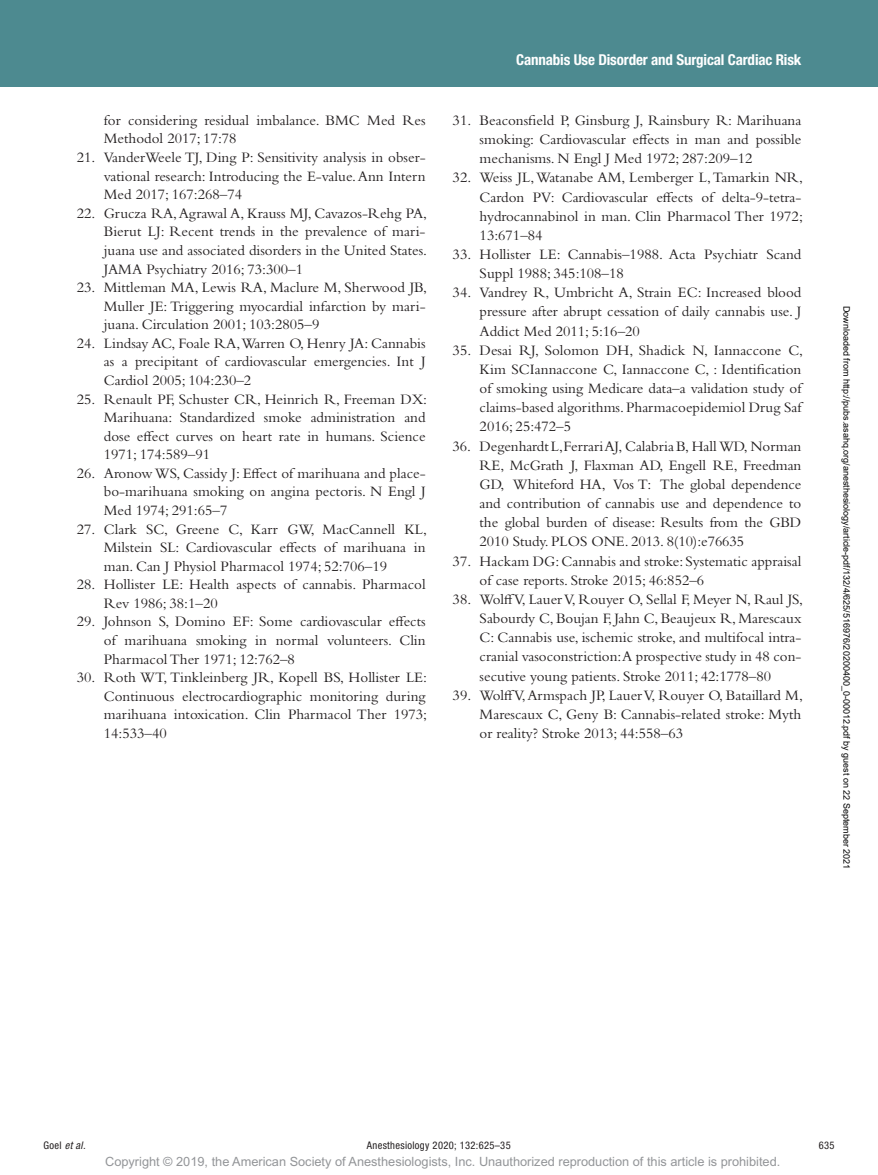
<style>
.page{position:relative;width:878px;height:1175px;background:#fff}
.page>*{position:absolute;margin:0;border:0;box-sizing:border-box;transform-origin:0 0}
.t1{font:15px/19.2px "Bembo Std";color:#231f20;text-align:justify}
.t2{font:700 condensed 15px "Helvetica Neue LT Std";letter-spacing:-.01em;color:#fff}
.t3{font:12.75px "Arial MT Std";color:#939598}
.t4{font:condensed 10.5px "Helvetica Neue LT Std";letter-spacing:.03em;color:#231f20}
.t5{font:italic condensed 10.5px "Helvetica Neue LT Std";color:#231f20}
.t6{font:9px "Arial";color:#000}
.s1{font-style:normal}
</style>
<div class="page">
<div style="left:0;top:0;width:878px;height:86px;background:#4d8a90"></div>
<p class="t1" style="left:104px;top:111px;width:323px;line-height:18.6px">for considering residual imbalance. BMC Med Res<br>Methodol 2017; 17:78</p>
<p class="t1" style="left:104px;top:148px;width:323px;line-height:18.6px;text-indent:-27px">21. VanderWeele TJ, Ding P: Sensitivity analysis in obser&shy;vational research: Introducing the E-value. Ann Intern Med 2017; 167:268–74</p>
<p class="t1" style="left:104px;top:203px;width:325px;line-height:18.6px;text-indent:-27px">22. Grucza RA, Agrawal A, Krauss MJ, Cavazos-Rehg PA, Bierut LJ: Recent trends in the prevalence of mari&shy;juana use and associated disorders in the United States.<br>JAMA Psychiatry 2016; 73:300–1</p>
<p class="t1" style="left:104px;top:278px;width:325px;line-height:18.6px;text-indent:-27px">23. Mittleman MA, Lewis RA, Maclure M, Sherwood JB, Muller JE: Triggering myocardial infarction by mari&shy;juana. Circulation 2001; 103:2805–9</p>
<p class="t1" style="left:104px;top:333px;width:323px;line-height:18.6px;text-indent:-27px">24. Lindsay AC, Foale RA, Warren O, Henry JA: Cannabis as a precipitant of cardiovascular emergencies. Int J Cardiol 2005; 104:230–2</p>
<p class="t1" style="left:104px;top:389px;width:325px;line-height:18.6px;text-indent:-27px">25. Renault PF, Schuster CR, Heinrich R, Freeman DX:<br>Marihuana: Standardized smoke administration and dose effect curves on heart rate in humans. Science 1971; 174:589–91</p>
<p class="t1" style="left:104px;top:463px;width:323px;line-height:18.6px;text-indent:-27px">26. Aronow WS, Cassidy J: Effect of marihuana and place&shy;bo-marihuana smoking on angina pectoris. N Engl J Med 1974; 291:65–7</p>
<p class="t1" style="left:104px;top:519px;width:325px;line-height:18.6px;text-indent:-27px">27. Clark SC, Greene C, Karr GW, MacCannell KL, Milstein SL: Cardiovascular effects of marihuana in man. Can J Physiol Pharmacol 1974; 52:706–19</p>
<p class="t1" style="left:104px;top:575px;width:323px;line-height:18.6px;text-indent:-27px">28. Hollister LE: Health aspects of cannabis. Pharmacol<br>Rev 1986; 38:1–20</p>
<p class="t1" style="left:104px;top:612px;width:323px;line-height:18.6px;text-indent:-27px">29. Johnson S, Domino EF: Some cardiovascular effects of marihuana smoking in normal volunteers. Clin Pharmacol Ther 1971; 12:762–8</p>
<p class="t1" style="left:104px;top:668px;width:325px;line-height:18.6px;text-indent:-27px">30. Roth WT, Tinkleinberg JR, Kopell BS, Hollister LE:<br>Continuous electrocardiographic monitoring during marihuana intoxication. Clin Pharmacol Ther 1973; 14:533–40</p>
<p class="t2" style="left:516px;top:51px;width:287px">Cannabis Use Disorder and Surgical Cardiac Risk</p>
<p class="t1" style="left:479px;top:110px;width:323px;text-indent:-27px">31. Beaconsfield P, Ginsburg J, Rainsbury R: Marihuana smoking: Cardiovascular effects in man and possible mechanisms. N Engl J Med 1972; 287:209–12</p>
<p class="t1" style="left:479px;top:168px;width:325px;text-indent:-27px">32. Weiss JL, Watanabe AM, Lemberger L, Tamarkin NR, Cardon PV: Cardiovascular effects of delta-9-tetra&shy;hydrocannabinol in man. Clin Pharmacol Ther 1972; 13:671–84</p>
<p class="t1" style="left:479px;top:244px;width:323px;text-indent:-27px">33. Hollister LE: Cannabis–1988. Acta Psychiatr Scand<br>Suppl 1988; 345:108–18</p>
<p class="t1" style="left:479px;top:283px;width:323px;text-indent:-27px">34. Vandrey R, Umbricht A, Strain EC: Increased blood pressure after abrupt cessation of daily cannabis use. J Addict Med 2011; 5:16–20</p>
<p class="t1" style="left:479px;top:340px;width:325px;text-indent:-27px">35. Desai RJ, Solomon DH, Shadick N, Iannaccone C, Kim SCIannaccone C, Iannaccone C, : Identification of smoking using Medicare data–a validation study of claims-based algorithms. Pharmacoepidemiol Drug Saf 2016; 25:472–5</p>
<p class="t1" style="left:479px;top:436px;width:323px;text-indent:-27px">36. Degenhardt L,Ferrari AJ, Calabria B, Hall WD, Norman RE, McGrath J, Flaxman AD, Engell RE, Freedman GD, Whiteford HA, Vos T: The global dependence and contribution of cannabis use and dependence to the global burden of disease: Results from the GBD 2010 Study. PLOS ONE. 2013. 8(10):e76635</p>
<p class="t1" style="left:479px;top:551px;width:323px;text-indent:-27px">37. Hackam DG: Cannabis and stroke: Systematic appraisal of case reports. Stroke 2015; 46:852–6</p>
<p class="t1" style="left:479px;top:589px;width:325px;text-indent:-27px">38. Wolff V, Lauer V, Rouyer O, Sellal F, Meyer N, Raul JS, Sabourdy C, Boujan F, Jahn C, Beaujeux R, Marescaux C: Cannabis use, ischemic stroke, and multifocal intra&shy;cranial vasoconstriction:A prospective study in 48 con&shy;secutive young patients. Stroke 2011; 42:1778–80</p>
<p class="t1" style="left:479px;top:685px;width:325px;text-indent:-27px">39. Wolff V, Armspach JP, Lauer V, Rouyer O, Bataillard M, Marescaux C, Geny B: Cannabis-related stroke: Myth or reality? Stroke 2013; 44:558–63</p>
<p class="t6" style="left:850px;top:306px;width:565px;rotate:90deg">Downloaded from http://pubs.asahq.org/anesthesiology/article-pdf/132/4/625/516976/20200400_0-00012.pdf by guest on 22 September 2021</p>
<p class="t5" style="left:44px;top:1139px;width:43px"><span class="s1">Goel</span> et al.</p>
<p class="t4" style="left:367px;top:1139px;width:145px">Anesthesiology 2020; 132:625–35</p>
<p class="t4" style="left:818px;top:1139px;width:17px">635</p>
<p class="t3" style="left:105px;top:1154px;width:676px">Copyright © 2019, the American Society of Anesthesiologists, Inc. Unauthorized reproduction of this article is prohibited.</p>
</div>
